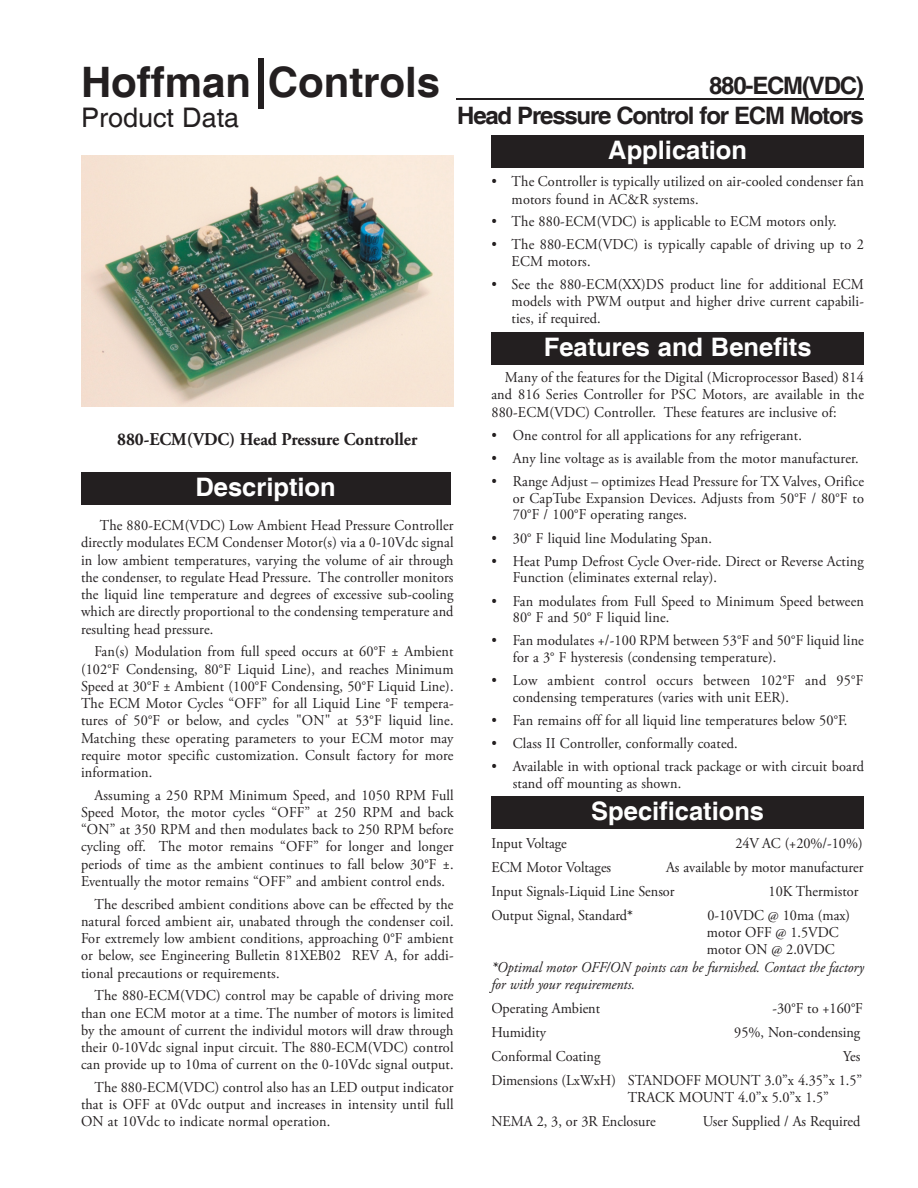
<style>
.page{position:relative;width:918px;height:1188px;background:#fff}
.page>*{position:absolute;margin:0;border:0;box-sizing:border-box;transform-origin:0 0}
.t1{font:700 42px "Helvetica";color:#231f20}
.t2{font:27px "Helvetica";color:#231f20}
.t3{font:700 25.5px "Helvetica";color:#fff}
.t4{font:700 24px/30px "Helvetica";letter-spacing:-.05em;color:#231f20;text-align:right}
.t5{font:700 18px "Adobe Garamond Pro";color:#231f20;scale:.95 1}
.t6{font:15px/17.2px "Adobe Garamond Pro";letter-spacing:.01em;color:#231f20;text-align:justify;scale:.95 1}
.t7{font:italic 15px "Adobe Garamond Pro";color:#231f20;scale:.95 1}
.s1{font-size:51px}
.s2{font-weight:700}
</style>
<div class="page">
<div style="left:81px;top:472px;width:369px;height:33px;background:#231f20"></div>
<hr style="left:456px;top:99px;width:408px;height:1px;background:#231f20">
<div style="left:491px;top:135px;width:373px;height:32px;background:#231f20"></div>
<div style="left:491px;top:332px;width:373px;height:32px;background:#231f20"></div>
<div style="left:491px;top:796px;width:373px;height:33px;background:#231f20"></div>
<img style="left:81px;top:155px;width:373px;height:251px">
<h1 class="t1" style="left:81px;top:57px;width:361px">Hoffman<span class="s1">|</span>Controls</h1>
<h2 class="t2" style="left:81px;top:102px;width:160px">Product Data</h2>
<h3 class="t4" style="left:457px;top:71px;width:408px">880-ECM(VDC)<br>Head Pressure Control for ECM Motors</h3>
<h3 class="t3" style="left:608px;top:134px;width:140px">Application</h3>
<p class="t6" style="left:512px;top:174px;width:372px;text-indent:-20px">• The Controller is typically utilized on air-cooled condenser fan motors found in AC&amp;R systems.</p>
<p class="t6" style="left:491px;top:213px;width:365px">• The 880-ECM(VDC) is applicable to ECM motors only.</p>
<p class="t6" style="left:512px;top:236px;width:372px;text-indent:-20px">• The 880-ECM(VDC) is typically capable of driving up to 2<br>ECM motors.</p>
<p class="t6" style="left:512px;top:276px;width:372px;text-indent:-20px">• See the 880-ECM(XX)DS product line for additional ECM models with PWM output and higher drive current capabili&shy;ties, if required.</p>
<h3 class="t3" style="left:544px;top:332px;width:269px">Features and Benefits</h3>
<p class="t5" style="left:117px;top:429px;width:318px">880-ECM(VDC) Head Pressure Controller</p>
<h3 class="t3" style="left:196px;top:472px;width:142px">Description</h3>
<p class="t6" style="left:81px;top:517px;width:394px;text-indent:19px">The 880-ECM(VDC) Low Ambient Head Pressure Controller directly modulates ECM Condenser Motor(s) via a 0-10Vdc signal in low ambient temperatures, varying the volume of air through the condenser, to regulate Head Pressure. The controller monitors the liquid line temperature and degrees of excessive sub-cooling which are directly proportional to the condensing temperature and resulting head pressure.</p>
<p class="t6" style="left:81px;top:643px;width:394px;text-indent:14px">Fan(s) Modulation from full speed occurs at 60°F ± Ambient (102°F Condensing, 80°F Liquid Line), and reaches Minimum Speed at 30°F ± Ambient (100°F Condensing, 50°F Liquid Line).<br>The ECM Motor Cycles “OFF” for all Liquid Line °F tempera&shy;tures of 50°F or below, and cycles "ON" at 53°F liquid line.<br>Matching these operating parameters to your ECM motor may require motor specific customization. Consult factory for more information.</p>
<p class="t6" style="left:81px;top:787px;width:394px;text-indent:14px">Assuming a 250 RPM Minimum Speed, and 1050 RPM Full Speed Motor, the motor cycles “OFF” at 250 RPM and back “ON” at 350 RPM and then modulates back to 250 RPM before cycling off. The motor remains “OFF” for longer and longer periods of time as the ambient continues to fall below 30°F ±.<br>Eventually the motor remains “OFF” and ambient control ends.</p>
<p class="t6" style="left:81px;top:896px;width:394px;text-indent:14px">The described ambient conditions above can be effected by the natural forced ambient air, unabated through the condenser coil.<br>For extremely low ambient conditions, approaching 0°F ambient or below, see Engineering Bulletin 81XEB02 REV A, for addi&shy;tional precautions or requirements.</p>
<p class="t6" style="left:81px;top:987px;width:394px;text-indent:14px">The 880-ECM(VDC) control may be capable of driving more than one ECM motor at a time. The number of motors is limited by the amount of current the individul motors will draw through their 0-10Vdc signal input circuit. The 880-ECM(VDC) control can provide up to 10ma of current on the 0-10Vdc signal output.</p>
<p class="t6" style="left:81px;top:1079px;width:394px;text-indent:14px">The 880-ECM(VDC) control also has an LED output indicator that is OFF at 0Vdc output and increases in intensity until full ON at 10Vdc to indicate normal operation.</p>
<p class="t6" style="left:491px;top:369px;width:394px;text-indent:14px">Many of the features for the Digital (Microprocessor Based) 814 and 816 Series Controller for PSC Motors, are available in the 880-ECM(VDC) Controller. These features are inclusive of:</p>
<p class="t6" style="left:491px;top:427px;width:328px">• One control for all applications for any refrigerant.</p>
<p class="t6" style="left:491px;top:450px;width:388px">• Any line voltage as is available from the motor manufacturer.</p>
<p class="t6" style="left:513px;top:474px;width:371px;line-height:16.5px;text-indent:-21px">• Range Adjust – optimizes Head Pressure for TX Valves, Orifice or CapTube Expansion Devices. Adjusts from 50°F / 80°F to 70°F / 100°F operating ranges.</p>
<p class="t6" style="left:491px;top:530px;width:234px">• 30° F liquid line Modulating Span.</p>
<p class="t6" style="left:513px;top:553px;width:371px;line-height:16.5px;text-indent:-21px">• Heat Pump Defrost Cycle Over-ride. Direct or Reverse Acting<br>Function (eliminates external relay).</p>
<p class="t6" style="left:513px;top:593px;width:371px;line-height:16.5px;text-indent:-21px">• Fan modulates from Full Speed to Minimum Speed between<br>80° F and 50° F liquid line.</p>
<p class="t6" style="left:513px;top:633px;width:371px;line-height:16.5px;text-indent:-21px">• Fan modulates +/-100 RPM between 53°F and 50°F liquid line for a 3° F hysteresis (condensing temperature).</p>
<p class="t6" style="left:513px;top:673px;width:371px;line-height:16.5px;text-indent:-21px">• Low ambient control occurs between 102°F and 95°F condensing temperatures (varies with unit EER).</p>
<p class="t6" style="left:491px;top:712px;width:376px">• Fan remains off for all liquid line temperatures below 50°F.</p>
<p class="t6" style="left:491px;top:735px;width:261px">• Class II Controller, conformally coated.</p>
<p class="t6" style="left:513px;top:759px;width:371px;line-height:16.5px;text-indent:-21px">• Available in with optional track package or with circuit board stand off mounting as shown.</p>
<h3 class="t3" style="left:591px;top:796px;width:174px">Specifications</h3>
<p class="t6" style="left:491px;top:835px;width:81px">Input Voltage</p>
<p class="t6" style="left:735px;top:835px;width:135px">24V AC (+20%/-10%)</p>
<p class="t6" style="left:491px;top:859px;width:128px">ECM Motor Voltages</p>
<p class="t6" style="left:491px;top:856px;width:393px;line-height:24px;text-indent:175px">As available by motor manufacturer<br>Input Signals-Liquid Line Sensor</p>
<p class="t6" style="left:769px;top:883px;width:96px">10K Thermistor</p>
<p class="t6" style="left:491px;top:907px;width:151px">Output Signal, Standard<span class="s2">*</span></p>
<p class="t6" style="left:707px;top:907px;width:152px">0-10VDC @ 10ma (max)</p>
<p class="t6" style="left:707px;top:924px;width:140px">motor OFF @ 1.5VDC</p>
<p class="t6" style="left:707px;top:942px;width:136px">motor ON @ 2.0VDC</p>
<p class="t7" style="left:491px;top:958px;width:394px"><span class="s2">*</span>Optimal motor OFF/ON points can be furnished. Contact the factory</p>
<p class="t7" style="left:491px;top:975px;width:153px">for with your requirements.</p>
<p class="t6" style="left:491px;top:1000px;width:116px">Operating Ambient</p>
<p class="t6" style="left:773px;top:1000px;width:97px">-30°F to +160°F</p>
<p class="t6" style="left:491px;top:1024px;width:59px">Humidity</p>
<p class="t6" style="left:734px;top:1024px;width:134px">95%, Non-condensing</p>
<p class="t6" style="left:491px;top:1048px;width:116px">Conformal Coating</p>
<p class="t6" style="left:491px;top:1045px;width:392px;line-height:24px;text-align:right">Yes<br>Dimensions (LxWxH) STANDOFF MOUNT 3.0”x 4.35”x 1.5”</p>
<p class="t6" style="left:491px;top:1086px;width:357px;line-height:24px;text-indent:137px">TRACK MOUNT 4.0”x 5.0”x 1.5”<br>NEMA 2, 3, or 3R Enclosure</p>
<p class="t6" style="left:703px;top:1113px;width:167px">User Supplied / As Required</p>
</div>
